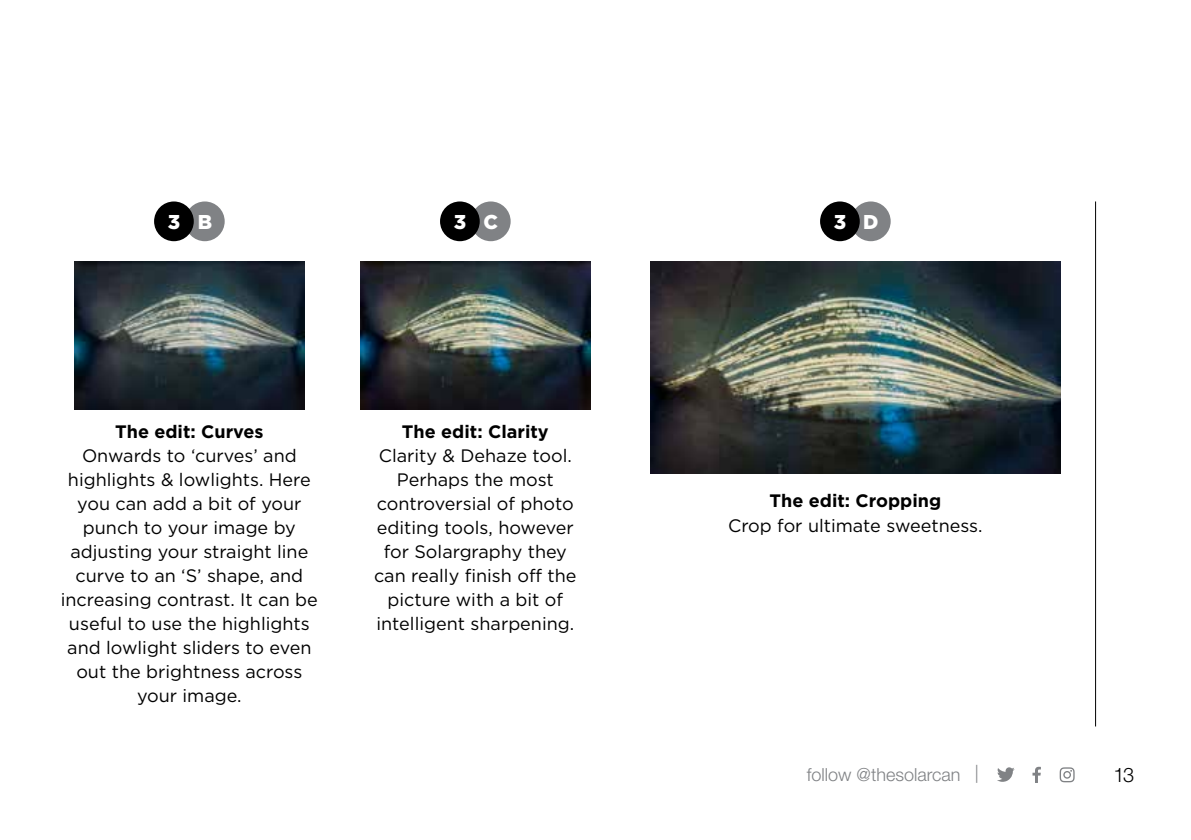
<style>
.page{position:relative;width:1191px;height:840px;background:#fff}
.page>*{position:absolute;margin:0;border:0;box-sizing:border-box;transform-origin:0 0}
.t1{font:900 20px "Gotham";color:#fff}
.t2{font:300 20px "Helvetica Neue LT Std";color:#000}
.t3{font:18px/24px "Gotham";color:#000;text-align:center}
.t4{font:700 18px "Gotham";color:#000}
.t5{font:300 18px "Helvetica Neue LT Std";color:#808285}
</style>
<div class="page">
<div style="left:185px;top:201px;width:40px;height:40px;background:#808285;border-radius:50%"></div>
<div style="left:154px;top:201px;width:40px;height:40px;background:#000;border-radius:50%"></div>
<div style="left:471px;top:201px;width:39px;height:40px;background:#808285;border-radius:50%"></div>
<div style="left:440px;top:201px;width:40px;height:40px;background:#000;border-radius:50%"></div>
<div style="left:851px;top:201px;width:39px;height:40px;background:#808285;border-radius:50%"></div>
<div style="left:820px;top:201px;width:39px;height:40px;background:#000;border-radius:50%"></div>
<hr style="left:1095px;top:201px;width:1px;height:525px;background:#000">
<img style="left:75px;top:261px;width:229px;height:148px">
<img style="left:361px;top:261px;width:229px;height:148px">
<img style="left:650px;top:261px;width:410px;height:212px">
<svg style="left:997px;top:767px;width:17px;height:14px"></svg>
<svg style="left:1032px;top:766px;width:9px;height:16px"></svg>
<svg style="left:1059px;top:767px;width:15px;height:14px"></svg>
<p class="t1" style="left:168px;top:210px;width:46px">3 B</p>
<p class="t1" style="left:454px;top:210px;width:46px">3 C</p>
<p class="t1" style="left:833px;top:210px;width:46px">3 D</p>
<p class="t4" style="left:115px;top:421px;width:150px">The edit: Curves</p>
<p class="t3" style="left:61px;top:443px;width:259px">Onwards to ‘curves’ and highlights &amp; lowlights. Here you can add a bit of your punch to your image by adjusting your straight line curve to an ‘S’ shape, and increasing contrast. It can be useful to use the highlights and lowlight sliders to even out the brightness across your image.</p>
<p class="t4" style="left:402px;top:421px;width:148px">The edit: Clarity</p>
<p class="t3" style="left:374px;top:443px;width:204px">Clarity &amp; Dehaze tool.<br>Perhaps the most controversial of photo editing tools, however for Solargraphy they can really finish off the picture with a bit of intelligent sharpening.</p>
<p class="t4" style="left:769px;top:490px;width:173px">The edit: Cropping</p>
<p class="t3" style="left:728px;top:512px;width:256px">Crop for ultimate sweetness.</p>
<p class="t5" style="left:807px;top:763px;width:173px">follow @thesolarcan |</p>
<p class="t2" style="left:1113px;top:761px;width:22px">13</p>
</div>
